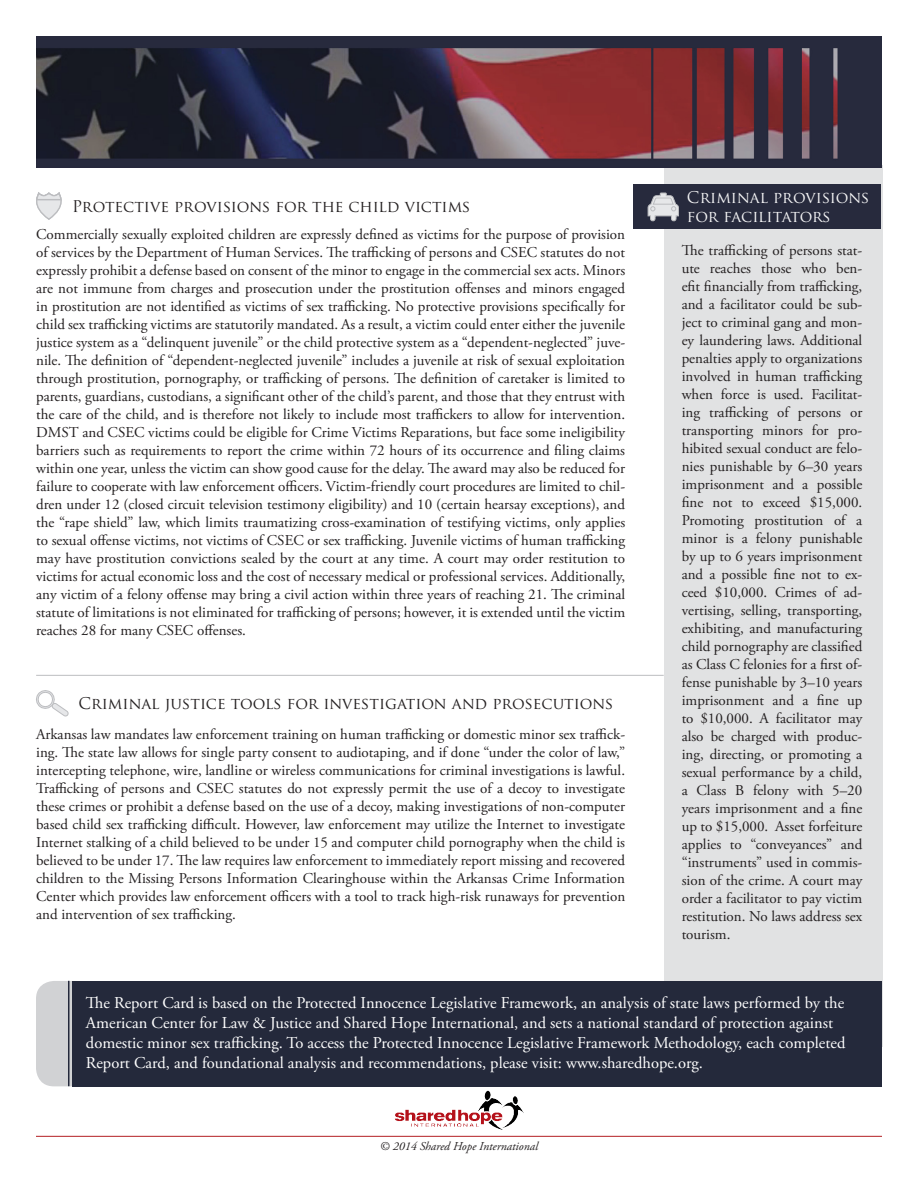
<style>
.page{position:relative;width:918px;height:1188px;background:#fff}
.page>*{position:absolute;margin:0;border:0;box-sizing:border-box;transform-origin:0 0}
.t1{font:16.5px/19.8px "Adobe Garamond Pro";color:#fff}
.t2{font:15.75px "Trajan Pro";color:#231f20}
.t3{font:15.75px/18.9px "Trajan Pro";color:#f5f5f6}
.t4{font:15px/18px "Adobe Garamond Pro";color:#231f20;text-align:justify}
.t5{font:italic 12px "Adobe Garamond Pro";color:#231f20}
</style>
<div class="page">
<div style="left:664px;top:165px;width:218px;height:881px;background:#e1e2e3"></div>
<div style="left:633px;top:185px;width:248px;height:44px;background:#272a3d"></div>
<img style="left:36px;top:36px;width:846px;height:132px">
<hr style="left:36px;top:675px;width:628px;height:1px;background:#bcbdc0">
<svg style="left:36px;top:690px;width:32px;height:27px"></svg>
<svg style="left:36px;top:192px;width:26px;height:28px"></svg>
<svg style="left:647px;top:192px;width:32px;height:30px"></svg>
<hr style="left:36px;top:1136px;width:846px;height:1px;background:#b41f23">
<img style="left:395px;top:1090px;width:129px;height:40px">
<div style="left:36px;top:981px;width:57px;height:105px;background:#d1d2d4;border-radius:18px"></div>
<div style="left:72px;top:981px;width:810px;height:105px;background:#24293b"></div>
<hr style="left:68px;top:981px;width:1px;height:105px;background:#24293b">
<p class="t2" style="left:72px;top:196px;width:400px">Protective provisions for the child victims</p>
<p class="t3" style="left:687px;top:187px;width:184px">Criminal provisions for facilitators</p>
<p class="t4" style="left:36px;top:226px;width:591px">Commercially sexually exploited children are expressly defined as victims for the purpose of provision of services by the Department of Human Services. The trafficking of persons and CSEC statutes do not expressly prohibit a defense based on consent of the minor to engage in the commercial sex acts. Minors are not immune from charges and prosecution under the prostitution offenses and minors engaged in prostitution are not identified as victims of sex trafficking. No protective provisions specifically for child sex trafficking victims are statutorily mandated. As a result, a victim could enter either the juvenile justice system as a “delinquent juvenile” or the child protective system as a “dependent-neglected” juve&shy;nile. The definition of “dependent-neglected juvenile” includes a juvenile at risk of sexual exploitation through prostitution, pornography, or trafficking of persons. The definition of caretaker is limited to parents, guardians, custodians, a significant other of the child’s parent, and those that they entrust with the care of the child, and is therefore not likely to include most traffickers to allow for intervention.<br>DMST and CSEC victims could be eligible for Crime Victims Reparations, but face some ineligibility barriers such as requirements to report the crime within 72 hours of its occurrence and filing claims within one year, unless the victim can show good cause for the delay. The award may also be reduced for failure to cooperate with law enforcement officers. Victim-friendly court procedures are limited to chil&shy;dren under 12 (closed circuit television testimony eligibility) and 10 (certain hearsay exceptions), and the “rape shield” law, which limits traumatizing cross-examination of testifying victims, only applies to sexual offense victims, not victims of CSEC or sex trafficking. Juvenile victims of human trafficking may have prostitution convictions sealed by the court at any time. A court may order restitution to victims for actual economic loss and the cost of necessary medical or professional services. Additionally, any victim of a felony offense may bring a civil action within three years of reaching 21. The criminal statute of limitations is not eliminated for trafficking of persons; however, it is extended until the victim reaches 28 for many CSEC offenses.</p>
<p class="t2" style="left:79px;top:693px;width:536px">Criminal justice tools for investigation and prosecutions</p>
<p class="t4" style="left:36px;top:726px;width:591px">Arkansas law mandates law enforcement training on human trafficking or domestic minor sex traffick&shy;ing. The state law allows for single party consent to audiotaping, and if done “under the color of law,” intercepting telephone, wire, landline or wireless communications for criminal investigations is lawful.<br>Trafficking of persons and CSEC statutes do not expressly permit the use of a decoy to investigate these crimes or prohibit a defense based on the use of a decoy, making investigations of non-computer based child sex trafficking difficult. However, law enforcement may utilize the Internet to investigate Internet stalking of a child believed to be under 15 and computer child pornography when the child is believed to be under 17. The law requires law enforcement to immediately report missing and recovered children to the Missing Persons Information Clearinghouse within the Arkansas Crime Information Center which provides law enforcement officers with a tool to track high-risk runaways for prevention and intervention of sex trafficking.</p>
<p class="t4" style="left:682px;top:242px;width:182px">The trafficking of persons stat&shy;ute reaches those who ben&shy;efit financially from trafficking, and a facilitator could be sub&shy;ject to criminal gang and mon&shy;ey laundering laws. Additional penalties apply to organizations involved in human trafficking when force is used. Facilitat&shy;ing trafficking of persons or transporting minors for pro&shy;hibited sexual conduct are felo&shy;nies punishable by 6–30 years imprisonment and a possible fine not to exceed $15,000.<br>Promoting prostitution of a minor is a felony punishable by up to 6 years imprisonment and a possible fine not to ex&shy;ceed $10,000. Crimes of ad&shy;vertising, selling, transporting, exhibiting, and manufacturing child pornography are classified as Class C felonies for a first of&shy;fense punishable by 3–10 years imprisonment and a fine up to $10,000. A facilitator may also be charged with produc&shy;ing, directing, or promoting a sexual performance by a child, a Class B felony with 5–20 years imprisonment and a fine up to $15,000. Asset forfeiture applies to “conveyances” and “instruments” used in commis&shy;sion of the crime. A court may order a facilitator to pay victim restitution. No laws address sex tourism.</p>
<p class="t1" style="left:86px;top:994px;width:761px">The Report Card is based on the Protected Innocence Legislative Framework, an analysis of state laws performed by the American Center for Law &amp; Justice and Shared Hope International, and sets a national standard of protection against domestic minor sex trafficking. To access the Protected Innocence Legislative Framework Methodology, each completed Report Card, and foundational analysis and recommendations, please visit: www.sharedhope.org.</p>
<p class="t5" style="left:380px;top:1139px;width:160px">© 2014 Shared Hope International</p>
</div>
